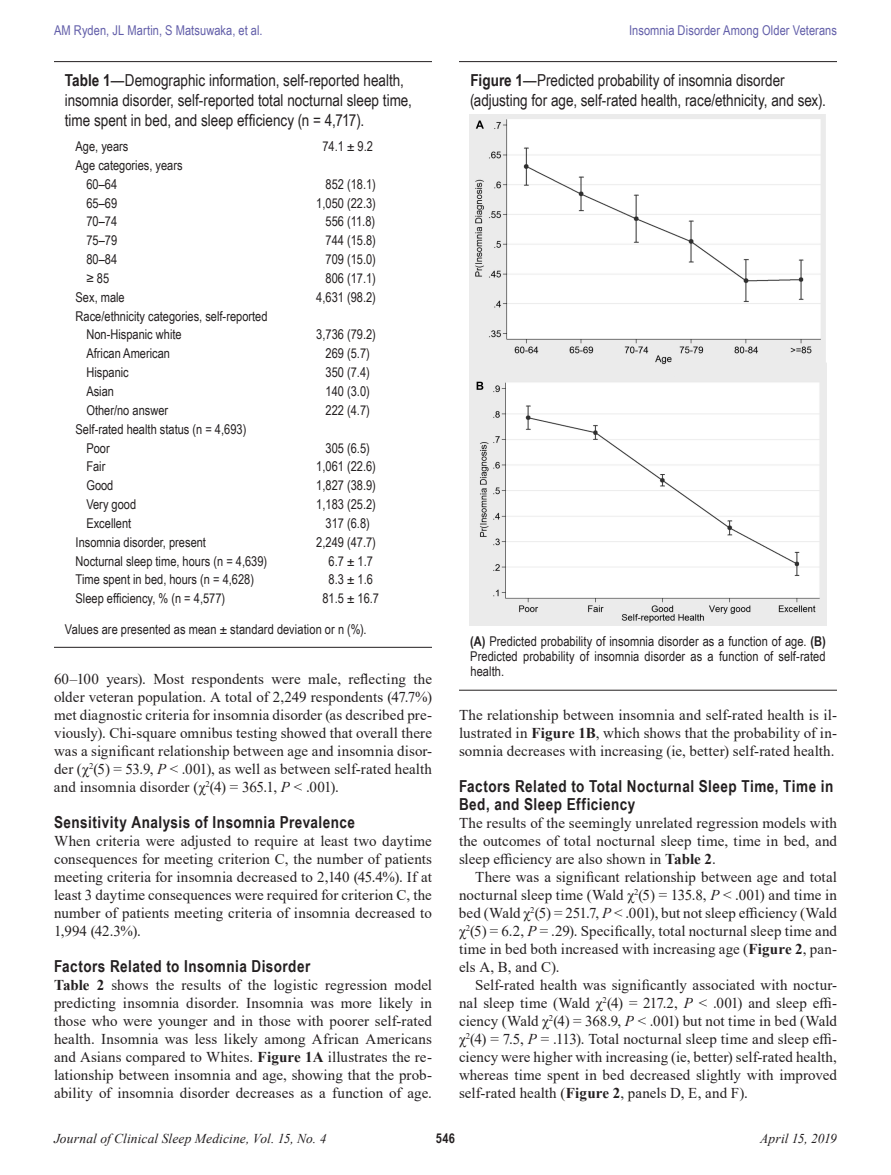
<style>
.page{position:relative;width:891px;height:1175px;background:#fff}
.page>*{position:absolute;margin:0;border:0;box-sizing:border-box;transform-origin:0 0}
.t1{font:16.5px/19.8px "Arial Narrow";color:#231f20}
.t2{font:700 16.5px/18px "Arial Narrow";letter-spacing:.03em;color:#231f20}
.t3{font:15px/18px "Times New Roman";letter-spacing:.01em;color:#231f20;text-align:justify}
.t4{font:13.5px/18.9px "Arial Narrow";color:#231f20}
.t5{font:13.5px "Arial Narrow";letter-spacing:.005em;color:#625ea9}
.t6{font:italic 13.5px "Times New Roman";letter-spacing:.005em;color:#231f20}
.t7{font:700 13.5px "Arial Narrow";color:#231f20}
.s1{font-weight:700}
.s2{font-style:italic}
</style>
<div class="page">
<img style="left:470px;top:114px;width:356px;height:512px">
<hr style="left:459px;top:61px;width:378px;height:1px;background:#231f20">
<hr style="left:459px;top:690px;width:378px;height:1px;background:#231f20">
<hr style="left:54px;top:61px;width:378px;height:1px;background:#231f20">
<hr style="left:54px;top:647px;width:378px;height:1px;background:#231f20">
<p class="t5" style="left:54px;top:21px;width:210px">AM Ryden, JL Martin, S Matsuwaka, et al.</p>
<p class="t5" style="left:629px;top:21px;width:209px">Insomnia Disorder Among Older Veterans</p>
<p class="t1" style="left:65px;top:70px;width:349px"><span class="s1">Table 1</span>—Demographic information, self-reported health, insomnia disorder, self-reported total nocturnal sleep time, time spent in bed, and sleep efficiency (n = 4,717).</p>
<p class="t4" style="left:76px;top:136px;width:54px">Age, years</p>
<p class="t4" style="left:322px;top:136px;width:52px">74.1 ± 9.2</p>
<p class="t4" style="left:86px;top:155px;width:98px;text-indent:-11px">Age categories, years<br>60–64</p>
<p class="t4" style="left:326px;top:174px;width:52px">852 (18.1)</p>
<p class="t4" style="left:86px;top:193px;width:32px">65–69</p>
<p class="t4" style="left:316px;top:193px;width:61px">1,050 (22.3)</p>
<p class="t4" style="left:86px;top:212px;width:32px">70–74</p>
<p class="t4" style="left:326px;top:212px;width:51px">556 (11.8)</p>
<p class="t4" style="left:86px;top:230px;width:32px">75–79</p>
<p class="t4" style="left:326px;top:230px;width:52px">744 (15.8)</p>
<p class="t4" style="left:86px;top:249px;width:32px">80–84</p>
<p class="t4" style="left:326px;top:249px;width:52px">709 (15.0)</p>
<p class="t4" style="left:86px;top:268px;width:24px">≥ 85</p>
<p class="t4" style="left:326px;top:268px;width:52px">806 (17.1)</p>
<p class="t4" style="left:76px;top:287px;width:51px">Sex, male</p>
<p class="t4" style="left:316px;top:287px;width:61px">4,631 (98.2)</p>
<p class="t4" style="left:86px;top:306px;width:183px;text-indent:-11px">Race/ethnicity categories, self-reported<br>Non-Hispanic white</p>
<p class="t4" style="left:316px;top:325px;width:61px">3,736 (79.2)</p>
<p class="t4" style="left:86px;top:343px;width:85px">African American</p>
<p class="t4" style="left:326px;top:343px;width:46px">269 (5.7)</p>
<p class="t4" style="left:86px;top:362px;width:44px">Hispanic</p>
<p class="t4" style="left:326px;top:362px;width:46px">350 (7.4)</p>
<p class="t4" style="left:86px;top:381px;width:29px">Asian</p>
<p class="t4" style="left:326px;top:381px;width:46px">140 (3.0)</p>
<p class="t4" style="left:86px;top:400px;width:83px">Other/no answer</p>
<p class="t4" style="left:326px;top:400px;width:46px">222 (4.7)</p>
<p class="t4" style="left:86px;top:419px;width:161px;text-indent:-11px">Self-rated health status (n = 4,693)<br>Poor</p>
<p class="t4" style="left:326px;top:438px;width:46px">305 (6.5)</p>
<p class="t4" style="left:86px;top:456px;width:21px">Fair</p>
<p class="t4" style="left:316px;top:456px;width:61px">1,061 (22.6)</p>
<p class="t4" style="left:86px;top:475px;width:29px">Good</p>
<p class="t4" style="left:316px;top:475px;width:61px">1,827 (38.9)</p>
<p class="t4" style="left:86px;top:494px;width:51px">Very good</p>
<p class="t4" style="left:316px;top:494px;width:61px">1,183 (25.2)</p>
<p class="t4" style="left:86px;top:513px;width:46px">Excellent</p>
<p class="t4" style="left:326px;top:513px;width:46px">317 (6.8)</p>
<p class="t4" style="left:76px;top:532px;width:132px">Insomnia disorder, present</p>
<p class="t4" style="left:316px;top:532px;width:61px">2,249 (47.7)</p>
<p class="t4" style="left:76px;top:551px;width:193px">Nocturnal sleep time, hours (n = 4,639)</p>
<p class="t4" style="left:329px;top:551px;width:46px">6.7 ± 1.7</p>
<p class="t4" style="left:76px;top:569px;width:180px">Time spent in bed, hours (n = 4,628)</p>
<p class="t4" style="left:329px;top:569px;width:46px">8.3 ± 1.6</p>
<p class="t4" style="left:76px;top:588px;width:151px">Sleep efficiency, % (n = 4,577)</p>
<p class="t4" style="left:322px;top:588px;width:58px">81.5 ± 16.7</p>
<p class="t4" style="left:65px;top:619px;width:303px">Values are presented as mean ± standard deviation or n (%).</p>
<p class="t3" style="left:54px;top:670px;width:380px">60–100 years). Most respondents were male, reflecting the older veteran population. A total of 2,249 respondents (47.7%) met diagnostic criteria for insomnia disorder (as described pre&shy;viously). Chi-square omnibus testing showed that overall there was a significant relationship between age and insomnia disor&shy;der (χ<sup>2</sup>(5) = 53.9, <span class="s2">P</span> &lt; .001), as well as between self-rated health and insomnia disorder (χ<sup>2</sup>(4) = 365.1, <span class="s2">P</span> &lt; .001).</p>
<p class="t2" style="left:54px;top:812px;width:303px">Sensitivity Analysis of Insomnia Prevalence</p>
<p class="t3" style="left:54px;top:832px;width:380px">When criteria were adjusted to require at least two daytime consequences for meeting criterion C, the number of patients meeting criteria for insomnia decreased to 2,140 (45.4%). If at least 3 daytime consequences were required for criterion C, the number of patients meeting criteria of insomnia decreased to 1,994 (42.3%).</p>
<p class="t2" style="left:54px;top:956px;width:258px">Factors Related to Insomnia Disorder</p>
<p class="t3" style="left:54px;top:976px;width:380px"><span class="s1">Table 2</span> shows the results of the logistic regression model predicting insomnia disorder. Insomnia was more likely in those who were younger and in those with poorer self-rated health. Insomnia was less likely among African Americans and Asians compared to Whites. <span class="s1">Figure 1A</span> illustrates the re&shy;lationship between insomnia and age, showing that the prob&shy;ability of insomnia disorder decreases as a function of age.</p>
<p class="t1" style="left:470px;top:70px;width:357px"><span class="s1">Figure 1</span>—Predicted probability of insomnia disorder (adjusting for age, self-rated health, race/ethnicity, and sex).</p>
<p class="t4" style="left:470px;top:633px;width:357px;line-height:15px;text-align:justify"><span class="s1">(A)</span> Predicted probability of insomnia disorder as a function of age. <span class="s1">(B)<br></span>Predicted probability of insomnia disorder as a function of self-rated health.</p>
<p class="t3" style="left:459px;top:706px;width:379px">The relationship between insomnia and self-rated health is il&shy;lustrated in <span class="s1">Figure 1B</span>, which shows that the probability of in&shy;somnia decreases with increasing (ie, better) self-rated health.</p>
<p class="t2" style="left:459px;top:776px;width:376px">Factors Related to Total Nocturnal Sleep Time, Time in<br>Bed, and Sleep Efficiency</p>
<p class="t3" style="left:459px;top:814px;width:380px">The results of the seemingly unrelated regression models with the outcomes of total nocturnal sleep time, time in bed, and sleep efficiency are also shown in <span class="s1">Table 2</span>.</p>
<p class="t3" style="left:459px;top:868px;width:380px;text-indent:16px">There was a significant relationship between age and total nocturnal sleep time (Wald χ<sup>2</sup>(5) = 135.8, <span class="s2">P</span> &lt; .001) and time in bed (Wald χ<sup>2</sup>(5) = 251.7, <span class="s2">P</span> &lt; .001), but not sleep efficiency (Wald χ<sup>2</sup>(5) = 6.2, <span class="s2">P</span> = .29). Specifically, total nocturnal sleep time and time in bed both increased with increasing age (<span class="s1">Figure 2</span>, pan&shy;els A, B, and C).</p>
<p class="t3" style="left:459px;top:976px;width:380px;text-indent:16px">Self-rated health was significantly associated with noctur&shy;nal sleep time (Wald χ<sup>2</sup>(4) = 217.2, <span class="s2">P</span> &lt; .001) and sleep effi&shy;ciency (Wald χ<sup>2</sup>(4) = 368.9, <span class="s2">P</span> &lt; .001) but not time in bed (Wald χ<sup>2</sup>(4) = 7.5, <span class="s2">P</span> = .113). Total nocturnal sleep time and sleep effi&shy;ciency were higher with increasing (ie, better) self-rated health, whereas time spent in bed decreased slightly with improved self-rated health (<span class="s1">Figure 2</span>, panels D, E, and F).</p>
<p class="t6" style="left:54px;top:1128px;width:274px">Journal of Clinical Sleep Medicine, Vol. 15, No. 4</p>
<p class="t7" style="left:436px;top:1127px;width:21px">546</p>
<p class="t6" style="left:760px;top:1128px;width:78px">April 15, 2019</p>
</div>
